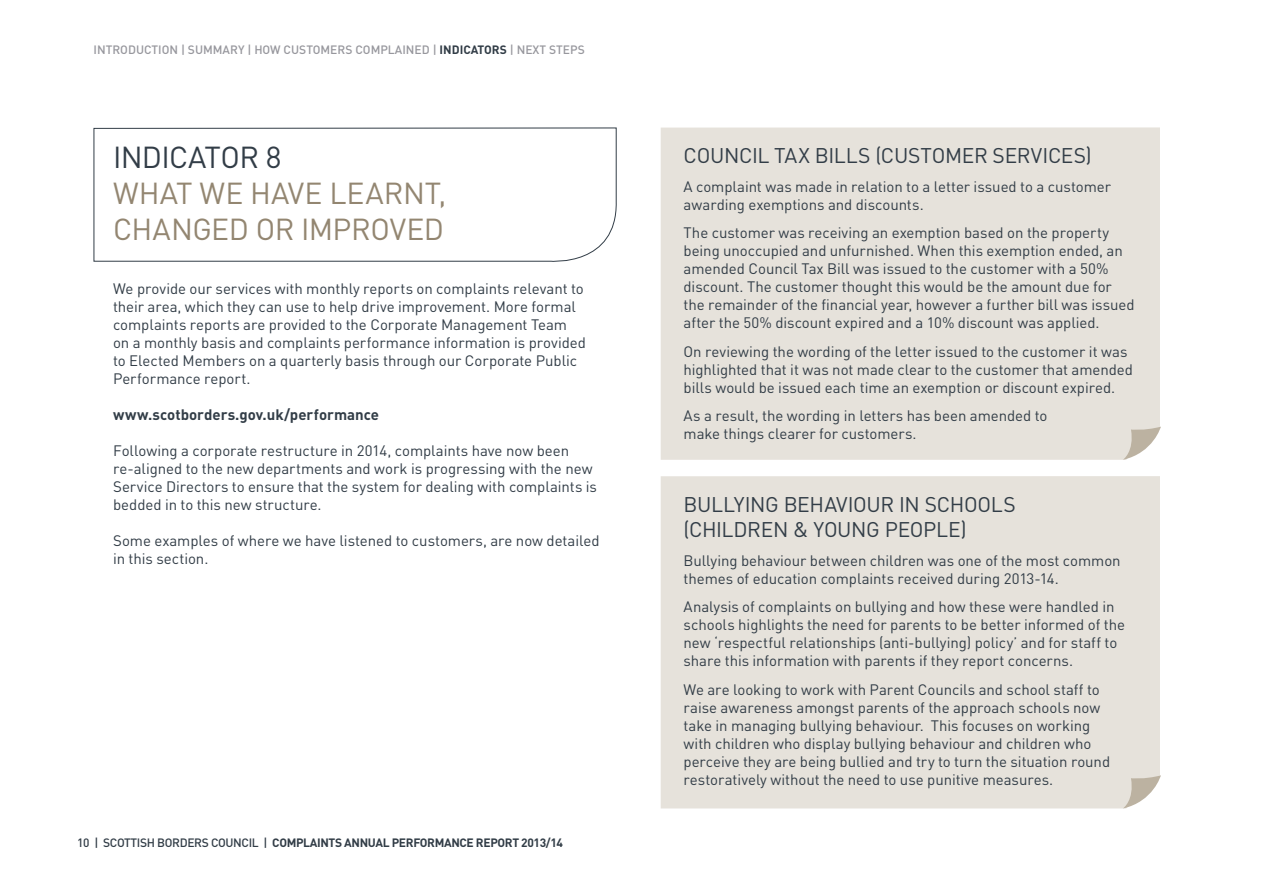
<style>
.page{position:relative;width:1263px;height:893px;background:#fff}
.page>*{position:absolute;margin:0;border:0;box-sizing:border-box;transform-origin:0 0}
.t1{font:30px/36px "DIN";letter-spacing:-.01em;color:#938671}
.t2{font:30px "DIN";letter-spacing:-.02em;color:#323d47}
.t3{font:21px/25.2px "DIN";letter-spacing:-.015em;color:#323d47}
.t4{font:15px/18px "DIN";letter-spacing:-.005em;color:#323d47}
.t5{font:700 15px "DIN";color:#323d47}
.t6{font:700 12px "DIN";letter-spacing:-.03em;color:#323d47}
.t7{font:500 12px "DIN";color:#97979d}
.s1{font-weight:700;color:#323d47}
.s2{font-weight:500}
</style>
<div class="page">
<div style="left:661px;top:476px;width:499px;height:332px;background:#e6e2db"></div>
<svg style="left:1123px;top:775px;width:38px;height:33px"></svg>
<svg style="left:93px;top:127px;width:524px;height:135px"></svg>
<div style="left:661px;top:127px;width:499px;height:333px;background:#e6e2db"></div>
<svg style="left:1123px;top:427px;width:38px;height:33px"></svg>
<p class="t7" style="left:94px;top:42px;width:493px">INTRODUCTION | SUMMARY | HOW CUSTOMERS COMPLAINED | <span class="s1">INDICATORS</span> | NEXT STEPS</p>
<h1 class="t2" style="left:113px;top:138px;width:170px">INDICATOR 8</h1>
<h1 class="t1" style="left:113px;top:174px;width:335px">WHAT WE HAVE LEARNT,<br>CHANGED OR IMPROVED</h1>
<p class="t4" style="left:113px;top:279px;width:474px">We provide our services with monthly reports on complaints relevant to their area, which they can use to help drive improvement. More formal complaints reports are provided to the Corporate Management Team on a monthly basis and complaints performance information is provided to Elected Members on a quarterly basis through our Corporate Public Performance report.</p>
<p class="t5" style="left:113px;top:404px;width:268px">www.scotborders.gov.uk/performance</p>
<p class="t4" style="left:113px;top:441px;width:485px">Following a corporate restructure in 2014, complaints have now been re-aligned to the new departments and work is progressing with the new Service Directors to ensure that the system for dealing with complaints is bedded in to this new structure.</p>
<p class="t4" style="left:113px;top:531px;width:488px">Some examples of where we have listened to customers, are now detailed in this section.</p>
<p class="t6" style="left:77px;top:835px;width:487px"><span class="s2">10 | SCOTTISH BORDERS COUNCIL |</span> COMPLAINTS ANNUAL PERFORMANCE REPORT 2013/14</p>
<h2 class="t3" style="left:684px;top:143px;width:410px">COUNCIL TAX BILLS (CUSTOMER SERVICES)</h2>
<p class="t4" style="left:684px;top:177px;width:429px">A complaint was made in relation to a letter issued to a customer awarding exemptions and discounts.</p>
<p class="t4" style="left:684px;top:224px;width:452px">The customer was receiving an exemption based on the property being unoccupied and unfurnished. When this exemption ended, an amended Council Tax Bill was issued to the customer with a 50% discount. The customer thought this would be the amount due for the remainder of the financial year, however a further bill was issued after the 50% discount expired and a 10% discount was applied.</p>
<p class="t4" style="left:684px;top:342px;width:451px">On reviewing the wording of the letter issued to the customer it was highlighted that it was not made clear to the customer that amended bills would be issued each time an exemption or discount expired.</p>
<p class="t4" style="left:684px;top:407px;width:365px">As a result, the wording in letters has been amended to make things clearer for customers.</p>
<h2 class="t3" style="left:684px;top:492px;width:334px">BULLYING BEHAVIOUR IN SCHOOLS (CHILDREN &amp; YOUNG PEOPLE)</h2>
<p class="t4" style="left:684px;top:551px;width:439px">Bullying behaviour between children was one of the most common themes of education complaints received during 2013-14.</p>
<p class="t4" style="left:684px;top:598px;width:443px">Analysis of complaints on bullying and how these were handled in schools highlights the need for parents to be better informed of the new ‘respectful relationships (anti-bullying) policy’ and for staff to share this information with parents if they report concerns.</p>
<p class="t4" style="left:684px;top:680px;width:428px">We are looking to work with Parent Councils and school staff to raise awareness amongst parents of the approach schools now take in managing bullying behaviour. This focuses on working with children who display bullying behaviour and children who perceive they are being bullied and try to turn the situation round restoratively without the need to use punitive measures.</p>
</div>
